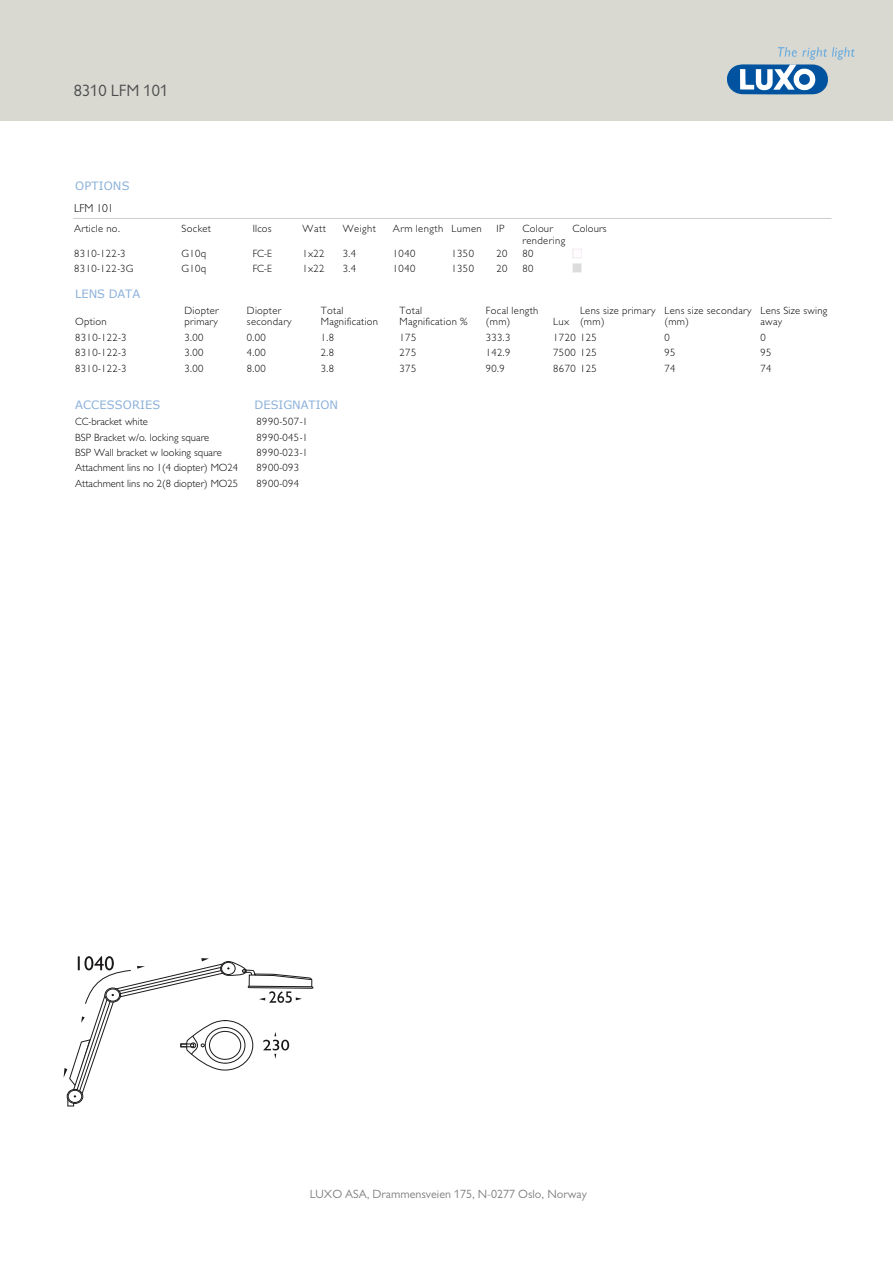
<style>
.page{position:relative;width:893px;height:1263px;background:#fff}
.page>*{position:absolute;margin:0;border:0;box-sizing:border-box;transform-origin:0 0}
.t1{font:16.5px "Gill Alt One";color:#4d4d4d}
.t2{font:12px "Gill Alt One";color:#808080}
.t3{font:11.55px "Verdana";letter-spacing:.005em;color:#8cb1da}
.t4{font:300 11.55px "Gill Sans";letter-spacing:-.005em;color:#000}
.t5{font:300 10.5px/11.6px "Gill Sans";letter-spacing:.03em;color:#000}
.t6{font:300 10.5px "Gill Sans";color:#000}
.t7{font:300 10.5px "Gill Sans";letter-spacing:.005em;color:#000}
.t8{font:300 10.5px "Gill Sans";letter-spacing:.01em;color:#000}
.t9{font:300 10.5px "Gill Sans";color:#000;scale:.94 1}
</style>
<div class="page">
<div style="left:0;top:0;width:893px;height:120px;background:#d9d9d2"></div>
<svg style="left:727px;top:47px;width:128px;height:47px"></svg>
<svg style="left:64px;top:956px;width:249px;height:150px"></svg>
<hr style="left:74px;top:218px;width:757px;height:1px;background:#ccc">
<svg style="left:572px;top:249px;width:10px;height:24px"></svg>
<div style="left:573px;top:264px;width:8px;height:8px;background:#dcdcdc"></div>
<h1 class="t1" style="left:74px;top:85px;width:96px">8310 LFM 101</h1>
<p class="t3" style="left:75px;top:181px;width:56px">OPTIONS</p>
<p class="t4" style="left:74px;top:202px;width:41px">LFM 101</p>
<p class="t5" style="left:74px;top:223px;width:47px">Article no.</p>
<p class="t5" style="left:182px;top:223px;width:31px">Socket</p>
<p class="t5" style="left:253px;top:223px;width:20px">Ilcos</p>
<p class="t5" style="left:303px;top:223px;width:25px">Watt</p>
<p class="t5" style="left:343px;top:223px;width:35px">Weight</p>
<p class="t5" style="left:393px;top:223px;width:90px">Arm length Lumen</p>
<p class="t5" style="left:496px;top:223px;width:10px">IP</p>
<p class="t5" style="left:522px;top:223px;width:44px">Colour rendering</p>
<p class="t5" style="left:572px;top:223px;width:36px">Colours</p>
<p class="t5" style="left:74px;top:248px;width:53px">8310-122-3</p>
<p class="t5" style="left:182px;top:248px;width:26px">G10q</p>
<p class="t5" style="left:253px;top:248px;width:21px">FC-E</p>
<p class="t5" style="left:303px;top:248px;width:23px">1x22</p>
<p class="t5" style="left:343px;top:248px;width:15px">3.4</p>
<p class="t5" style="left:393px;top:248px;width:24px">1040</p>
<p class="t5" style="left:451px;top:248px;width:24px">1350</p>
<p class="t5" style="left:496px;top:248px;width:13px">20</p>
<p class="t5" style="left:522px;top:248px;width:13px">80</p>
<p class="t5" style="left:74px;top:262px;width:61px">8310-122-3G</p>
<p class="t5" style="left:182px;top:262px;width:26px">G10q</p>
<p class="t5" style="left:253px;top:262px;width:21px">FC-E</p>
<p class="t5" style="left:303px;top:262px;width:23px">1x22</p>
<p class="t5" style="left:343px;top:262px;width:15px">3.4</p>
<p class="t5" style="left:393px;top:262px;width:24px">1040</p>
<p class="t5" style="left:451px;top:262px;width:24px">1350</p>
<p class="t5" style="left:496px;top:262px;width:13px">20</p>
<p class="t5" style="left:522px;top:262px;width:13px">80</p>
<p class="t3" style="left:75px;top:289px;width:67px">LENS DATA</p>
<p class="t5" style="left:75px;top:316px;width:33px">Option</p>
<p class="t5" style="left:185px;top:305px;width:36px">Diopter primary</p>
<p class="t5" style="left:247px;top:305px;width:46px">Diopter secondary</p>
<p class="t5" style="left:321px;top:305px;width:59px">Total<br>Magnification</p>
<p class="t5" style="left:400px;top:305px;width:69px">Total<br>Magnification %</p>
<p class="t5" style="left:486px;top:305px;width:54px">Focal length (mm)</p>
<p class="t5" style="left:553px;top:316px;width:17px">Lux</p>
<p class="t5" style="left:580px;top:305px;width:77px">Lens size primary (mm)</p>
<p class="t5" style="left:664px;top:305px;width:88px">Lens size secondary (mm)</p>
<p class="t5" style="left:760px;top:305px;width:68px">Lens Size swing away</p>
<p class="t5" style="left:75px;top:332px;width:53px">8310-122-3</p>
<p class="t5" style="left:185px;top:332px;width:20px">3.00</p>
<p class="t5" style="left:247px;top:332px;width:20px">0.00</p>
<p class="t5" style="left:321px;top:332px;width:15px">1.8</p>
<p class="t5" style="left:400px;top:332px;width:18px">175</p>
<p class="t5" style="left:486px;top:332px;width:26px">333.3</p>
<p class="t5" style="left:553px;top:332px;width:45px">1720 125</p>
<p class="t5" style="left:664px;top:332px;width:7px">0</p>
<p class="t5" style="left:760px;top:332px;width:7px">0</p>
<p class="t5" style="left:75px;top:347px;width:53px">8310-122-3</p>
<p class="t5" style="left:185px;top:347px;width:20px">3.00</p>
<p class="t5" style="left:247px;top:347px;width:20px">4.00</p>
<p class="t5" style="left:321px;top:347px;width:15px">2.8</p>
<p class="t5" style="left:400px;top:347px;width:18px">275</p>
<p class="t5" style="left:486px;top:347px;width:26px">142.9</p>
<p class="t5" style="left:553px;top:347px;width:45px">7500 125</p>
<p class="t5" style="left:664px;top:347px;width:13px">95</p>
<p class="t5" style="left:760px;top:347px;width:13px">95</p>
<p class="t5" style="left:75px;top:362px;width:53px">8310-122-3</p>
<p class="t5" style="left:185px;top:362px;width:20px">3.00</p>
<p class="t5" style="left:247px;top:362px;width:20px">8.00</p>
<p class="t5" style="left:321px;top:362px;width:15px">3.8</p>
<p class="t5" style="left:400px;top:362px;width:18px">375</p>
<p class="t5" style="left:486px;top:362px;width:20px">90.9</p>
<p class="t5" style="left:553px;top:362px;width:45px">8670 125</p>
<p class="t5" style="left:664px;top:362px;width:13px">74</p>
<p class="t5" style="left:760px;top:362px;width:13px">74</p>
<p class="t3" style="left:75px;top:400px;width:87px">ACCESSORIES</p>
<p class="t3" style="left:255px;top:400px;width:85px">DESIGNATION</p>
<p class="t9" style="left:75px;top:416px;width:79px">CC-bracket white</p>
<p class="t5" style="left:257px;top:416px;width:53px">8990-507-1</p>
<p class="t8" style="left:75px;top:431px;width:136px">BSP Bracket w/o. locking square</p>
<p class="t5" style="left:257px;top:431px;width:53px">8990-045-1</p>
<p class="t7" style="left:75px;top:447px;width:148px">BSP Wall bracket w looking square</p>
<p class="t5" style="left:257px;top:447px;width:53px">8990-023-1</p>
<p class="t6" style="left:75px;top:462px;width:165px">Attachment lins no 1(4 diopter) MO24</p>
<p class="t5" style="left:257px;top:462px;width:44px">8900-093</p>
<p class="t6" style="left:75px;top:477px;width:165px">Attachment lins no 2(8 diopter) MO25</p>
<p class="t5" style="left:257px;top:477px;width:44px">8900-094</p>
<p class="t2" style="left:310px;top:1190px;width:279px">LUXO ASA, Drammensveien 175, N-0277 Oslo, Norway</p>
</div>
